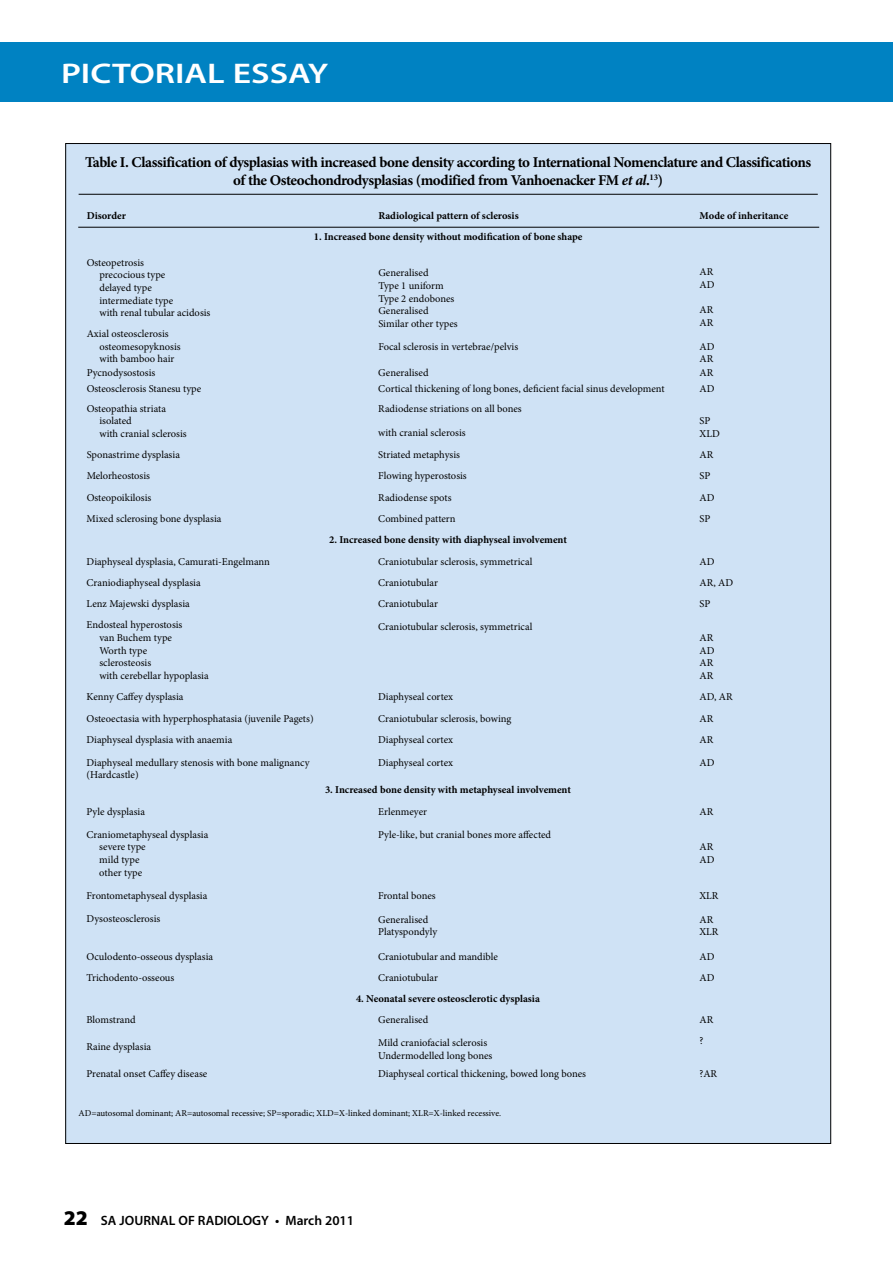
<style>
.page{position:relative;width:893px;height:1263px;background:#fff}
.page>*{position:absolute;margin:0;border:0;box-sizing:border-box;transform-origin:0 0}
.t1{font:600 28.5px "Myriad Pro";color:#fff;scale:1.25 1}
.t2{font:700 15px/18px "Minion Pro";letter-spacing:-.03em;color:#000;text-align:center}
.t3{font:600 13.5px "Myriad Pro";color:#000}
.t4{font:10.5px/12.6px "Minion Pro";color:#000}
.t5{font:700 10.5px "Minion Pro";color:#000}
.t6{font:9px "Minion Pro";color:#000}
.s1{font-style:italic}
.s2{font-weight:900;font-size:21px}
</style>
<div class="page">
<div style="left:0;top:43px;width:893px;height:59px;background:#0082c2"></div>
<div style="left:66px;top:144px;width:765px;height:999px;background:#cfe2f5"></div>
<hr style="left:79px;top:194px;width:739px;height:1px;background:#000">
<hr style="left:78px;top:227px;width:741px;height:1px;background:#000">
<h1 class="t1" style="left:61px;top:55px;width:215px">PICTORIAL ESSAY</h1>
<h2 class="t2" style="left:85px;top:153px;width:728px">Table I. Classification of dysplasias with increased bone density according to International Nomenclature and Classifications of the Osteochondrodysplasias (modified from Vanhoenacker FM <span class="s1">et al</span>.<sup>13</sup>)</h2>
<p class="t5" style="left:87px;top:208px;width:41px">Disorder</p>
<p class="t5" style="left:378px;top:208px;width:142px">Radiological pattern of sclerosis</p>
<p class="t5" style="left:700px;top:208px;width:90px">Mode of inheritance</p>
<p class="t5" style="left:314px;top:229px;width:270px">1. Increased bone density without modification of bone shape</p>
<p class="t4" style="left:99px;top:256px;width:113px;text-indent:-13px">Osteopetrosis<br>precocious type<br>delayed type<br>intermediate type<br>with renal tubular acidosis</p>
<p class="t4" style="left:378px;top:267px;width:81px">Generalised<br>Type 1 uniform<br>Type 2 endobones<br>Generalised<br>Similar other types</p>
<p class="t4" style="left:700px;top:266px;width:16px">AR<br>AD</p>
<p class="t4" style="left:700px;top:304px;width:15px">AR<br>AR</p>
<p class="t4" style="left:99px;top:328px;width:83px;text-indent:-13px">Axial osteosclerosis osteomesopyknosis with bamboo hair</p>
<p class="t4" style="left:378px;top:340px;width:141px">Focal sclerosis in vertebrae/pelvis</p>
<p class="t4" style="left:700px;top:340px;width:16px">AD<br>AR</p>
<p class="t4" style="left:87px;top:366px;width:70px">Pycnodysostosis</p>
<p class="t4" style="left:378px;top:366px;width:52px">Generalised</p>
<p class="t4" style="left:700px;top:366px;width:15px">AR</p>
<p class="t4" style="left:87px;top:383px;width:116px">Osteosclerosis Stanesu type</p>
<p class="t4" style="left:378px;top:383px;width:288px">Cortical thickening of long bones, deficient facial sinus development</p>
<p class="t4" style="left:700px;top:383px;width:16px">AD</p>
<p class="t4" style="left:99px;top:402px;width:89px;text-indent:-13px">Osteopathia striata isolated<br>with cranial sclerosis</p>
<p class="t4" style="left:378px;top:402px;width:145px">Radiodense striations on all bones</p>
<p class="t4" style="left:378px;top:427px;width:89px">with cranial sclerosis</p>
<p class="t4" style="left:700px;top:415px;width:22px">SP<br>XLD</p>
<p class="t4" style="left:87px;top:449px;width:95px">Sponastrime dysplasia</p>
<p class="t4" style="left:378px;top:449px;width:83px">Striated metaphysis</p>
<p class="t4" style="left:700px;top:449px;width:15px">AR</p>
<p class="t4" style="left:87px;top:470px;width:65px">Melorheostosis</p>
<p class="t4" style="left:378px;top:470px;width:90px">Flowing hyperostosis</p>
<p class="t4" style="left:700px;top:470px;width:12px">SP</p>
<p class="t4" style="left:87px;top:491px;width:66px">Osteopoikilosis</p>
<p class="t4" style="left:378px;top:491px;width:75px">Radiodense spots</p>
<p class="t4" style="left:700px;top:491px;width:16px">AD</p>
<p class="t4" style="left:87px;top:512px;width:136px">Mixed sclerosing bone dysplasia</p>
<p class="t4" style="left:378px;top:512px;width:79px">Combined pattern</p>
<p class="t4" style="left:699px;top:512px;width:12px">SP</p>
<p class="t5" style="left:329px;top:532px;width:239px">2. Increased bone density with diaphyseal involvement</p>
<p class="t4" style="left:87px;top:555px;width:185px">Diaphyseal dysplasia, Camurati-Engelmann</p>
<p class="t4" style="left:378px;top:555px;width:156px">Craniotubular sclerosis, symmetrical</p>
<p class="t4" style="left:699px;top:555px;width:16px">AD</p>
<p class="t4" style="left:87px;top:576px;width:116px">Craniodiaphyseal dysplasia</p>
<p class="t4" style="left:378px;top:576px;width:61px">Craniotubular</p>
<p class="t4" style="left:699px;top:576px;width:35px">AR, AD</p>
<p class="t4" style="left:87px;top:597px;width:105px">Lenz Majewski dysplasia</p>
<p class="t4" style="left:378px;top:597px;width:61px">Craniotubular</p>
<p class="t4" style="left:699px;top:597px;width:12px">SP</p>
<p class="t4" style="left:99px;top:619px;width:111px;text-indent:-13px">Endosteal hyperostosis<br>van Buchem type<br>Worth type<br>sclerosteosis<br>with cerebellar hypoplasia</p>
<p class="t4" style="left:378px;top:620px;width:156px">Craniotubular sclerosis, symmetrical</p>
<p class="t4" style="left:699px;top:631px;width:16px;text-align:justify">AR AD AR AR</p>
<p class="t4" style="left:87px;top:691px;width:98px">Kenny Caffey dysplasia</p>
<p class="t4" style="left:378px;top:691px;width:76px">Diaphyseal cortex</p>
<p class="t4" style="left:699px;top:691px;width:35px">AD, AR</p>
<p class="t4" style="left:87px;top:712px;width:229px">Osteoectasia with hyperphosphatasia (juvenile Pagets)</p>
<p class="t4" style="left:378px;top:712px;width:135px">Craniotubular sclerosis, bowing</p>
<p class="t4" style="left:699px;top:712px;width:15px">AR</p>
<p class="t4" style="left:87px;top:733px;width:147px">Diaphyseal dysplasia with anaemia</p>
<p class="t4" style="left:378px;top:733px;width:76px">Diaphyseal cortex</p>
<p class="t4" style="left:699px;top:733px;width:15px">AR</p>
<p class="t4" style="left:87px;top:756px;width:224px">Diaphyseal medullary stenosis with bone malignancy (Hardcastle)</p>
<p class="t4" style="left:378px;top:756px;width:76px">Diaphyseal cortex</p>
<p class="t4" style="left:699px;top:756px;width:16px">AD</p>
<p class="t5" style="left:325px;top:782px;width:248px">3. Increased bone density with metaphyseal involvement</p>
<p class="t4" style="left:87px;top:805px;width:60px">Pyle dysplasia</p>
<p class="t4" style="left:378px;top:805px;width:50px">Erlenmeyer</p>
<p class="t4" style="left:699px;top:805px;width:15px">AR</p>
<p class="t4" style="left:99px;top:828px;width:110px;text-indent:-13px">Craniometaphyseal dysplasia severe type<br>mild type<br>other type</p>
<p class="t4" style="left:378px;top:828px;width:174px">Pyle-like, but cranial bones more affected</p>
<p class="t4" style="left:699px;top:841px;width:16px">AR<br>AD</p>
<p class="t4" style="left:87px;top:889px;width:122px">Frontometaphyseal dysplasia</p>
<p class="t4" style="left:378px;top:889px;width:59px">Frontal bones</p>
<p class="t4" style="left:699px;top:889px;width:21px">XLR</p>
<p class="t4" style="left:87px;top:912px;width:75px">Dysosteosclerosis</p>
<p class="t4" style="left:378px;top:913px;width:61px">Generalised<br>Platyspondyly</p>
<p class="t4" style="left:699px;top:913px;width:21px">AR<br>XLR</p>
<p class="t4" style="left:87px;top:950px;width:128px">Oculodento-osseous dysplasia</p>
<p class="t4" style="left:378px;top:950px;width:121px">Craniotubular and mandible</p>
<p class="t4" style="left:699px;top:950px;width:16px">AD</p>
<p class="t4" style="left:87px;top:971px;width:89px">Trichodento-osseous</p>
<p class="t4" style="left:378px;top:971px;width:61px">Craniotubular</p>
<p class="t4" style="left:699px;top:971px;width:16px">AD</p>
<p class="t5" style="left:356px;top:991px;width:185px">4. Neonatal severe osteosclerotic dysplasia</p>
<p class="t4" style="left:87px;top:1014px;width:51px">Blomstrand</p>
<p class="t4" style="left:378px;top:1014px;width:52px">Generalised</p>
<p class="t4" style="left:699px;top:1014px;width:15px">AR</p>
<p class="t4" style="left:87px;top:1040px;width:66px">Raine dysplasia</p>
<p class="t4" style="left:378px;top:1037px;width:116px">Mild craniofacial sclerosis<br>Undermodelled long bones</p>
<p class="t4" style="left:699px;top:1034px;width:5px">?</p>
<p class="t4" style="left:86px;top:1067px;width:122px">Prenatal onset Caffey disease</p>
<p class="t4" style="left:378px;top:1067px;width:209px">Diaphyseal cortical thickening, bowed long bones</p>
<p class="t4" style="left:699px;top:1067px;width:19px">?AR</p>
<p class="t6" style="left:79px;top:1107px;width:424px">AD=autosomal dominant; AR=autosomal recessive; SP=sporadic; XLD=X-linked dominant; XLR=X-linked recessive.</p>
<p class="t3" style="left:64px;top:1211px;width:292px"><span class="s2">22</span> SA JOURNAL OF RADIOLOGY • March 2011</p>
</div>
